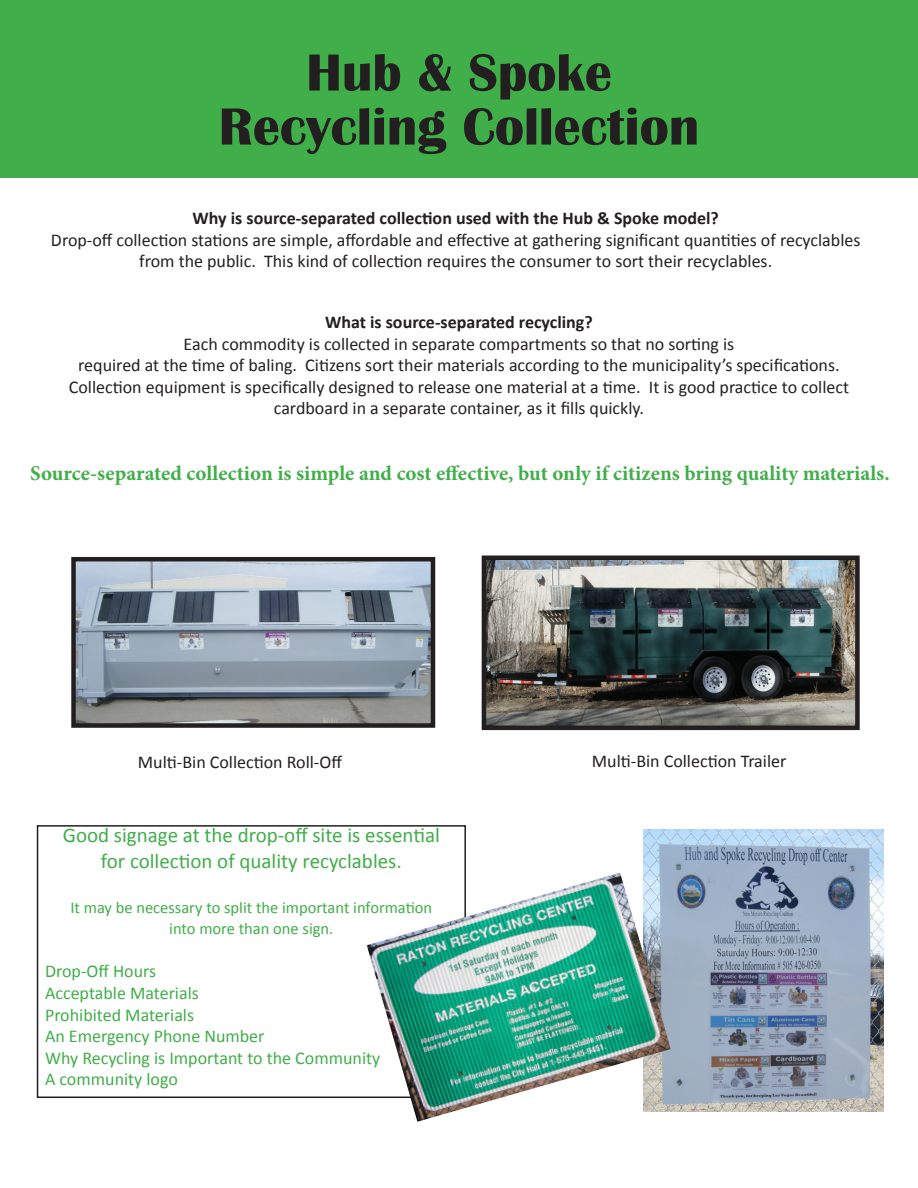
<style>
.page{position:relative;width:918px;height:1188px;background:#fff}
.page>*{position:absolute;margin:0;border:0;box-sizing:border-box;transform-origin:0 0}
.t1{font:700 54px "Britannic";color:#231f20}
.t2{font:700 27px "Britannic";color:#231f20}
.t3{font:700 21px "Minion Pro";color:#40ae49}
.t4{font:21px "Calibri";color:#40ae49}
.t5{font:18px "Calibri";color:#231f20}
.t6{font:18px "Calibri";color:#40ae49}
.t7{font:700 18px "Calibri";color:#231f20}
.t8{font:16.5px "Calibri";color:#40ae49}
</style>
<div class="page">
<div style="left:0;top:0;width:918px;height:177px;background:#40ae49"></div>
<div style="left:37px;top:825px;width:429px;height:273px;border:2px solid #231f20"></div>
<img style="left:76px;top:562px;width:354px;height:161px">
<div style="left:71px;top:557px;width:364px;height:171px;border:4px solid #231f20"></div>
<img style="left:487px;top:561px;width:368px;height:164px">
<div style="left:482px;top:556px;width:378px;height:174px;border:4px solid #231f20"></div>
<img style="left:644px;top:830px;width:239px;height:281px">
<img style="left:367px;top:873px;width:304px;height:249px">
<p class="t1" style="left:306px;top:42px;width:307px">Hub &amp; Spoke</p>
<p class="t1" style="left:219px;top:96px;width:482px">Recycling Collection</p>
<p class="t2" style="left:217px;top:120px;width:486px">Quality Material Collection and Outreach</p>
<p class="t7" style="left:193px;top:207px;width:528px">Why is source-separated collection used with the Hub &amp; Spoke model?</p>
<p class="t5" style="left:51px;top:228px;width:811px">Drop-off collection stations are simple, affordable and effective at gathering significant quantities of recyclables</p>
<p class="t5" style="left:139px;top:250px;width:634px">from the public. This kind of collection requires the consumer to sort their recyclables.</p>
<p class="t7" style="left:325px;top:310px;width:269px">What is source-separated recycling?</p>
<p class="t5" style="left:184px;top:332px;width:552px">Each commodity is collected in separate compartments so that no sorting is</p>
<p class="t5" style="left:78px;top:354px;width:763px">required at the time of baling. Citizens sort their materials according to the municipality’s specifications.</p>
<p class="t5" style="left:69px;top:375px;width:782px">Collection equipment is specifically designed to release one material at a time. It is good practice to collect</p>
<p class="t5" style="left:274px;top:397px;width:372px">cardboard in a separate container, as it fills quickly.</p>
<p class="t3" style="left:30px;top:458px;width:861px">Source-separated collection is simple and cost effective, but only if citizens bring quality materials.</p>
<p class="t5" style="left:138px;top:751px;width:206px">Multi-Bin Collection Roll-Off</p>
<p class="t5" style="left:592px;top:749px;width:196px">Multi-Bin Collection Trailer</p>
<p class="t4" style="left:63px;top:822px;width:379px">Good signage at the drop-off site is essential</p>
<p class="t4" style="left:101px;top:847px;width:302px">for collection of quality recyclables.</p>
<p class="t8" style="left:70px;top:897px;width:363px">It may be necessary to split the important information</p>
<p class="t8" style="left:169px;top:918px;width:166px">into more than one sign.</p>
<p class="t6" style="left:45px;top:960px;width:113px">Drop-Off Hours</p>
<p class="t6" style="left:45px;top:982px;width:155px">Acceptable Materials</p>
<p class="t6" style="left:45px;top:1003px;width:151px">Prohibited Materials</p>
<p class="t6" style="left:45px;top:1025px;width:221px">An Emergency Phone Number</p>
<p class="t6" style="left:45px;top:1046px;width:337px">Why Recycling is Important to the Community</p>
<p class="t6" style="left:45px;top:1068px;width:134px">A community logo</p>
</div>
